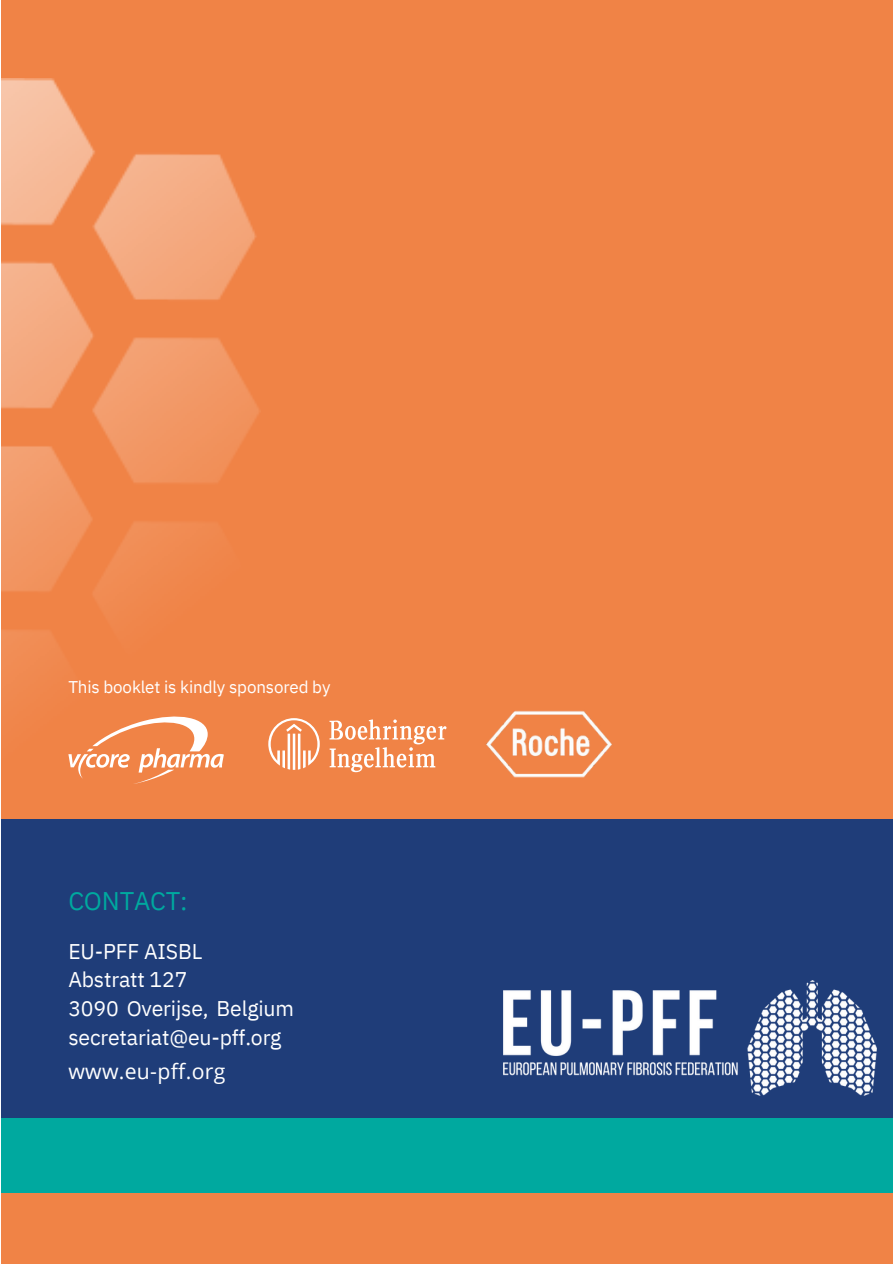
<style>
.page{position:relative;width:894px;height:1264px;background:#fff}
.page>*{position:absolute;margin:0;border:0;box-sizing:border-box;transform-origin:0 0}
.t1{font:25.5px "IBM Plex Sans";letter-spacing:-.01em;color:#00a99f}
.t2{font:21.3px/28.7px "IBM Plex Sans";letter-spacing:-.01em;color:#fff}
.t3{font:21.3px "Open Sans";letter-spacing:.015em;color:#fff}
.t4{font:16.95px "IBM Plex Sans";letter-spacing:-.01em;color:#fff}
</style>
<div class="page">
<div style="left:1px;top:0;width:891px;height:1263px;background:#f08346"></div>
<img style="left:1px;top:79px;width:259px;height:618px">
<svg style="left:68px;top:716px;width:156px;height:68px"></svg>
<div style="left:1px;top:1117px;width:891px;height:75px;background:#00a99f"></div>
<div style="left:1px;top:819px;width:891px;height:298px;background:#1f3d79"></div>
<svg style="left:268px;top:718px;width:52px;height:51px"></svg>
<svg style="left:329px;top:719px;width:117px;height:53px"></svg>
<img style="left:486px;top:710px;width:126px;height:68px">
<img style="left:504px;top:980px;width:372px;height:115px">
<p class="t4" style="left:68px;top:676px;width:263px">This booklet is kindly sponsored by</p>
<p class="t1" style="left:68px;top:883px;width:121px">CONTACT:</p>
<p class="t2" style="left:68px;top:936px;width:135px">EU-PFF AISBL</p>
<p class="t2" style="left:68px;top:964px;width:121px">Abstratt 127</p>
<p class="t2" style="left:68px;top:993px;width:227px">3090 Overijse, Belgium secretariat@eu-pff.org</p>
<p class="t3" style="left:68px;top:1055px;width:158px">www.eu-pff.org</p>
</div>
